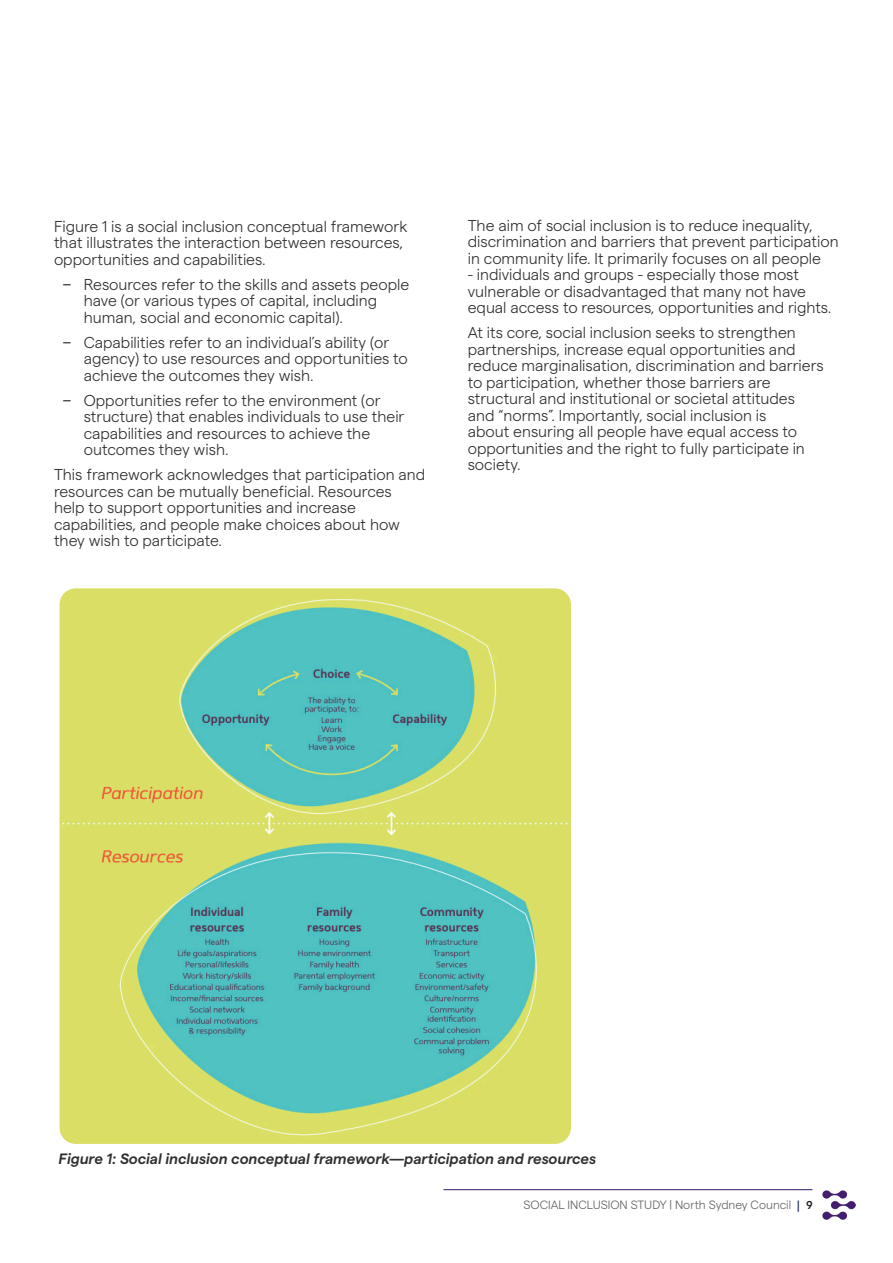
<style>
.page{position:relative;width:893px;height:1263px;background:#fff}
.page>*{position:absolute;margin:0;border:0;box-sizing:border-box;transform-origin:0 0}
.Paragraph_General_Black{font:300 15.75px/16.5px "Matter";color:#312f30}
.Paragraph_General_Black-2{font:italic 600 15px "Matter";color:#312f30}
.t1{font:300 12px "Matter";color:#636366}
.s1{font-weight:400}
.s2{font-family:"Avenir";font-weight:800;font-size:11.25px;color:#233065}
.s3{font-family:"Avenir";font-weight:800;font-size:11.25px;color:#231f20}
</style>
<div class="page">
<hr style="left:443px;top:1189px;width:369px;height:1px;background:#4b3475">
<img style="left:823px;top:1190px;width:32px;height:30px">
<img style="left:60px;top:588px;width:511px;height:556px">
<p class="Paragraph_General_Black" style="left:54px;top:217px;width:355px">Figure 1 is a social inclusion conceptual framework that illustrates the interaction between resources, opportunities and capabilities.</p>
<p class="Paragraph_General_Black" style="left:84px;top:275px;width:327px;text-indent:-21px"><span class="s1">−</span> Resources refer to the skills and assets people have (or various types of capital, including human, social and economic capital).</p>
<p class="Paragraph_General_Black" style="left:84px;top:333px;width:326px;text-indent:-21px"><span class="s1">−</span> Capabilities refer to an individual’s ability (or agency) to use resources and opportunities to achieve the outcomes they wish.</p>
<p class="Paragraph_General_Black" style="left:84px;top:391px;width:322px;text-indent:-21px"><span class="s1">−</span> Opportunities refer to the environment (or structure) that enables individuals to use their capabilities and resources to achieve the outcomes they wish.</p>
<p class="Paragraph_General_Black" style="left:54px;top:465px;width:373px">This framework acknowledges that participation and resources can be mutually beneficial. Resources help to support opportunities and increase capabilities, and people make choices about how they wish to participate.</p>
<p class="Paragraph_General_Black" style="left:468px;top:216px;width:373px">The aim of social inclusion is to reduce inequality, discrimination and barriers that prevent participation in community life. It primarily focuses on all people</p>
<p class="Paragraph_General_Black" style="left:468px;top:265px;width:365px">- individuals and groups - especially those most vulnerable or disadvantaged that many not have equal access to resources, opportunities and rights.</p>
<p class="Paragraph_General_Black" style="left:468px;top:323px;width:357px">At its core, social inclusion seeks to strengthen partnerships, increase equal opportunities and reduce marginalisation, discrimination and barriers to participation, whether those barriers are structural and institutional or societal attitudes and “norms”. Importantly, social inclusion is<br>about ensuring all people have equal access to opportunities and the right to fully participate in society.</p>
<p class="Paragraph_General_Black-2" style="left:58px;top:1148px;width:539px">Figure 1: Social inclusion conceptual framework—participation and resources</p>
<p class="t1" style="left:523px;top:1196px;width:291px">SOCIAL INCLUSION STUDY | North Sydney Council <span class="s2">|</span> <span class="s3">9</span></p>
</div>
